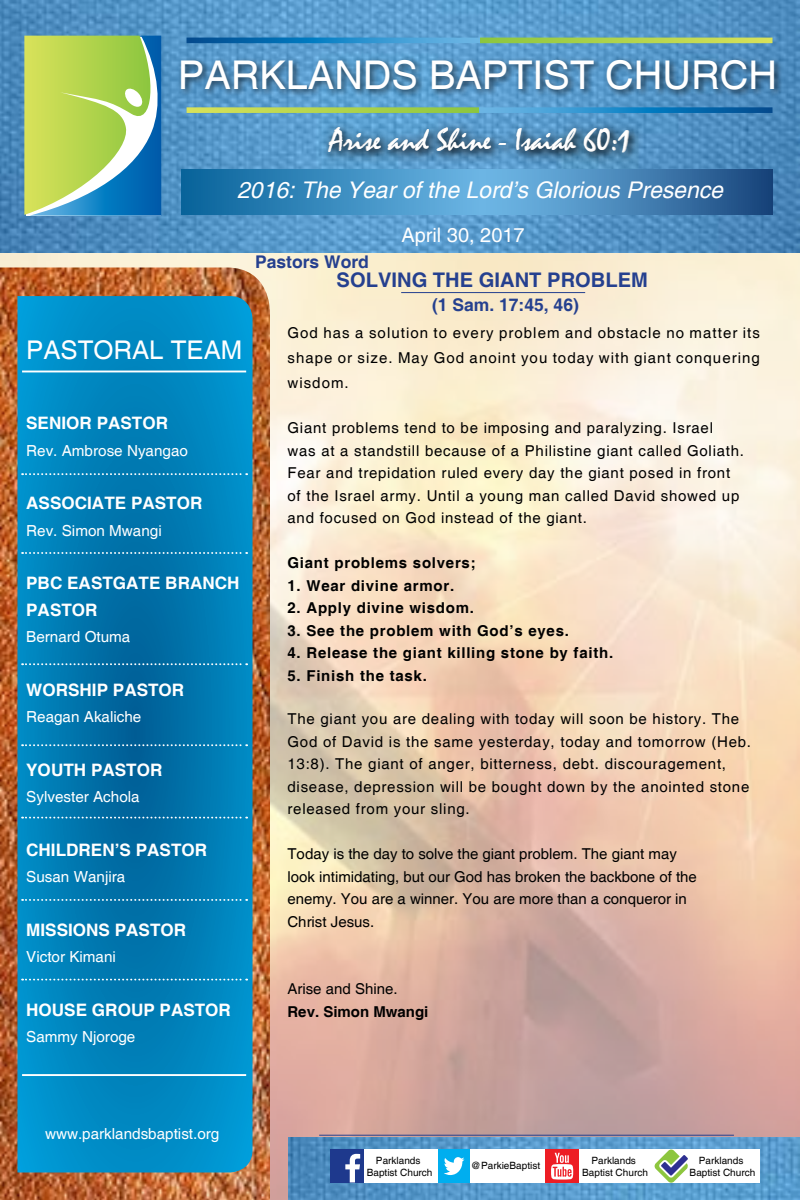
<style>
.page{position:relative;width:800px;height:1200px;background:#fff}
.page>*{position:absolute;margin:0;border:0;box-sizing:border-box;transform-origin:0 0}
.t1{font:39.75px "Helvetica";color:#fff}
.t2{font:32px "Mistral";color:#fff}
.t3{font:25.75px "Helvetica";color:#fff}
.t4{font:italic 23px "Helvetica";color:#fff}
.t5{font:700 20.25px "Helvetica";color:#25408f}
.t6{font:20px "Helvetica";color:#fff}
.t7{font:700 17.5px "Helvetica";color:#25408f}
.t8{font:700 17.25px/26.8px "Helvetica";color:#fff}
.t9{font:15.25px "Helvetica";color:#fff}
.t10{font:15px/22.5px "Helvetica";letter-spacing:.05em;color:#000}
.t11{font:15px/22.5px "Helvetica";color:#000}
.t12{font:700 15px "Helvetica";letter-spacing:.05em;color:#000}
.t13{font:700 15px "Helvetica";color:#000}
.t14{font:10px/12px "Helvetica";color:#000;text-align:center}
</style>
<div class="page">
<img style="left:0;top:253px;width:800px;height:947px">
<img style="left:289px;top:1138px;width:511px;height:62px">
<hr style="left:401px;top:292px;width:184px;height:1px;background:#25408f">
<img style="left:0;top:268px;width:270px;height:932px">
<svg style="left:17px;top:296px;width:236px;height:876px;background:#0180b9"></svg>
<hr style="left:22px;top:371px;width:224px;height:1px;background:#fff">
<svg style="left:22px;top:473px;width:225px;height:2px"></svg>
<svg style="left:22px;top:552px;width:225px;height:2px"></svg>
<svg style="left:22px;top:663px;width:225px;height:2px"></svg>
<svg style="left:22px;top:744px;width:225px;height:2px"></svg>
<svg style="left:22px;top:817px;width:225px;height:2px"></svg>
<svg style="left:22px;top:899px;width:225px;height:2px"></svg>
<svg style="left:22px;top:979px;width:225px;height:2px"></svg>
<hr style="left:22px;top:1074px;width:224px;height:2px;background:#fff">
<div style="left:330px;top:1150px;width:430px;height:33px;background:#fff"></div>
<div style="left:330px;top:1150px;width:34px;height:33px;background:#1e398d"></div>
<svg style="left:345px;top:1154px;width:15px;height:28px"></svg>
<div style="left:438px;top:1150px;width:32px;height:33px;background:#00aeef"></div>
<svg style="left:444px;top:1157px;width:20px;height:18px"></svg>
<div style="left:546px;top:1150px;width:33px;height:33px;background:#ed1d24"></div>
<svg style="left:551px;top:1153px;width:22px;height:27px"></svg>
<svg style="left:654px;top:1150px;width:34px;height:33px"></svg>
<hr style="left:319px;top:1135px;width:415px;height:1px;background:#25408f">
<img style="left:0;top:0;width:800px;height:253px">
<svg style="left:24px;top:36px;width:138px;height:180px;background:#9fc77b"></svg>
<img style="left:173px;top:50px;width:615px;height:62px">
<svg style="left:479px;top:107px;width:294px;height:6px;background:#2785c2"></svg>
<svg style="left:187px;top:107px;width:292px;height:6px;background:#acd054"></svg>
<svg style="left:187px;top:38px;width:293px;height:5px"></svg>
<svg style="left:480px;top:38px;width:293px;height:5px"></svg>
<svg style="left:182px;top:169px;width:591px;height:45px;background:#4087ba"></svg>
<div style="left:319px;top:118px;width:325px;height:50px;background:#000;opacity:.75"></div>
<h1 class="t1" style="left:178px;top:52px;width:601px">PARKLANDS BAPTIST CHURCH</h1>
<h2 class="t2" style="left:330px;top:120px;width:301px">Arise and Shine - Isaiah 60:1</h2>
<h3 class="t4" style="left:237px;top:177px;width:487px">2016: The Year of the Lord’s Glorious Presence</h3>
<h3 class="t6" style="left:401px;top:223px;width:125px">April 30, 2017</h3>
<p class="t7" style="left:255px;top:251px;width:115px">Pastors Word</p>
<h3 class="t5" style="left:337px;top:268px;width:313px">SOLVING THE GIANT PROBLEM</h3>
<h3 class="t3" style="left:26px;top:335px;width:218px">PASTORAL TEAM</h3>
<p class="t8" style="left:26px;top:410px;width:143px">SENIOR PASTOR</p>
<p class="t9" style="left:26px;top:441px;width:163px">Rev. Ambrose Nyangao</p>
<p class="t8" style="left:26px;top:490px;width:178px">ASSOCIATE PASTOR</p>
<p class="t9" style="left:26px;top:521px;width:137px">Rev. Simon Mwangi</p>
<p class="t8" style="left:26px;top:570px;width:215px">PBC EASTGATE BRANCH<br>PASTOR</p>
<p class="t9" style="left:26px;top:628px;width:106px">Bernard Otuma</p>
<p class="t8" style="left:26px;top:677px;width:160px">WORSHIP PASTOR</p>
<p class="t9" style="left:26px;top:708px;width:117px">Reagan Akaliche</p>
<p class="t8" style="left:26px;top:757px;width:138px">YOUTH PASTOR</p>
<p class="t9" style="left:26px;top:788px;width:115px">Sylvester Achola</p>
<p class="t8" style="left:26px;top:837px;width:182px">CHILDREN’S PASTOR</p>
<p class="t9" style="left:26px;top:868px;width:101px">Susan Wanjira</p>
<p class="t8" style="left:26px;top:917px;width:162px">MISSIONS PASTOR</p>
<p class="t9" style="left:26px;top:948px;width:91px">Victor Kimani</p>
<p class="t8" style="left:26px;top:997px;width:206px">HOUSE GROUP PASTOR</p>
<p class="t9" style="left:26px;top:1028px;width:111px">Sammy Njoroge</p>
<p class="t9" style="left:45px;top:1124px;width:176px">www.parklandsbaptist.org</p>
<p class="t7" style="left:432px;top:294px;width:148px">(1 Sam. 17:45, 46)</p>
<p class="t10" style="left:288px;top:321px;width:474px;line-height:25px;text-align:justify">God has a solution to every problem and obstacle no matter its shape or size. May God anoint you today with giant conquering wisdom.</p>
<p class="t10" style="left:288px;top:417px;width:458px">Giant problems tend to be imposing and paralyzing. Israel was at a standstill because of a Philistine giant called Goliath.<br>Fear and trepidation ruled every day the giant posed in front of the Israel army. Until a young man called David showed up and focused on God instead of the giant.</p>
<p class="t12" style="left:288px;top:554px;width:190px">Giant problems solvers;</p>
<p class="t12" style="left:288px;top:577px;width:168px">1. Wear divine armor.</p>
<p class="t12" style="left:288px;top:599px;width:188px">2. Apply divine wisdom.</p>
<p class="t12" style="left:288px;top:622px;width:283px">3. See the problem with God’s eyes.</p>
<p class="t12" style="left:288px;top:644px;width:327px">4. Release the giant killing stone by faith.</p>
<p class="t12" style="left:288px;top:667px;width:141px">5. Finish the task.</p>
<p class="t10" style="left:288px;top:708px;width:465px">The giant you are dealing with today will soon be history. The God of David is the same yesterday, today and tomorrow (Heb.<br>13:8). The giant of anger, bitterness, debt. discouragement, disease, depression will be bought down by the anointed stone released from your sling.</p>
<p class="t11" style="left:288px;top:843px;width:411px">Today is the day to solve the giant problem. The giant may look intimidating, but our God has broken the backbone of the enemy. You are a winner. You are more than a conqueror in Christ Jesus.</p>
<p class="t11" style="left:288px;top:978px;width:112px">Arise and Shine.</p>
<p class="t13" style="left:288px;top:1003px;width:142px">Rev. Simon Mwangi</p>
<p class="t14" style="left:367px;top:1154px;width:67px">Parklands<br>Baptist Church</p>
<p class="t14" style="left:582px;top:1154px;width:67px">Parklands<br>Baptist Church</p>
<p class="t14" style="left:690px;top:1154px;width:67px">Parklands<br>Baptist Church</p>
<p class="t14" style="left:471px;top:1160px;width:71px">@ParkieBaptist</p>
</div>
